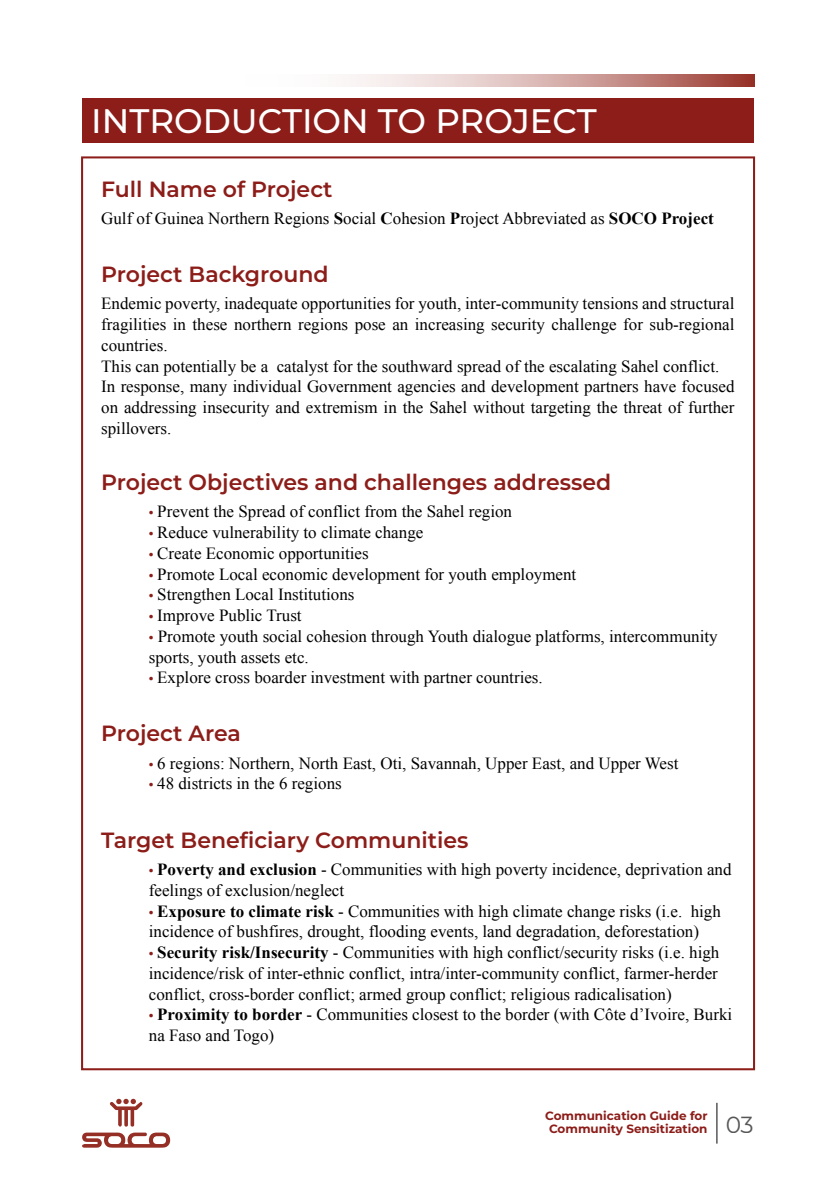
<style>
.page{position:relative;width:836px;height:1196px;background:#fff}
.page>*{position:absolute;margin:0;border:0;box-sizing:border-box;transform-origin:0 0}
.t1{font:100 34px "Montserrat";color:#fff}
.t2{font:100 22px "Montserrat";color:#8c1d19}
.t3{font:17px/20.8px "Times New Roman";color:#000}
.t4{font:100 12px/13px "Montserrat";color:#8c1d19}
.s1{font-weight:700}
.s2{font-family:"Myriad Pro";color:#8c1d19}
.s3{font-size:23.2px;color:#000}
</style>
<div class="page">
<div style="left:82px;top:98px;width:671px;height:45px;background:#8c1d19"></div>
<svg style="left:82px;top:1132px;width:88px;height:15px"></svg>
<svg style="left:110px;top:1098px;width:32px;height:28px"></svg>
<hr style="left:715px;top:1102px;width:2px;height:41px;background:#000">
<svg style="left:352px;top:74px;width:401px;height:12px;background:#d2a7a3"></svg>
<h1 class="t1" style="left:91px;top:99px;width:507px">INTRODUCTION TO PROJECT</h1>
<p class="t2" style="left:101px;top:174px;width:233px">Full Name of Project</p>
<p class="t3" style="left:101px;top:207px;width:614px">Gulf of Guinea Northern Regions <span class="s1">S</span>ocial <span class="s1">C</span>ohesion <span class="s1">P</span>roject Abbreviated as <span class="s1">SOCO Project</span></p>
<p class="t2" style="left:101px;top:260px;width:229px">Project Background</p>
<p class="t3" style="left:101px;top:293px;width:634px">Endemic poverty, inadequate opportunities for youth, inter-community tensions and structural fragilities in these northern regions pose an increasing security challenge for sub-regional countries.<br>This can potentially be a catalyst for the southward spread of the escalating Sahel conflict.<br>In response, many individual Government agencies and development partners have focused on addressing insecurity and extremism in the Sahel without targeting the threat of further spillovers.</p>
<p class="t2" style="left:101px;top:467px;width:511px">Project Objectives and challenges addressed</p>
<p class="t3" style="left:149px;top:501px;width:364px"><span class="s2">•</span> Prevent the Spread of conflict from the Sahel region</p>
<p class="t3" style="left:149px;top:521px;width:276px"><span class="s2">•</span> Reduce vulnerability to climate change</p>
<p class="t3" style="left:149px;top:542px;width:221px"><span class="s2">•</span> Create Economic opportunities</p>
<p class="t3" style="left:149px;top:563px;width:429px"><span class="s2">•</span> Promote Local economic development for youth employment</p>
<p class="t3" style="left:149px;top:584px;width:207px"><span class="s2">•</span> Strengthen Local Institutions</p>
<p class="t3" style="left:149px;top:604px;width:154px"><span class="s2">•</span> Improve Public Trust</p>
<p class="t3" style="left:149px;top:625px;width:570px"><span class="s2">•</span> Promote youth social cohesion through Youth dialogue platforms, intercommunity sports, youth assets etc.</p>
<p class="t3" style="left:149px;top:667px;width:395px"><span class="s2">•</span> Explore cross boarder investment with partner countries.</p>
<p class="t2" style="left:101px;top:718px;width:141px">Project Area</p>
<p class="t3" style="left:149px;top:752px;width:531px"><span class="s2">•</span> 6 regions: Northern, North East, Oti, Savannah, Upper East, and Upper West</p>
<p class="t3" style="left:149px;top:773px;width:194px"><span class="s2">•</span> 48 districts in the 6 regions</p>
<p class="t2" style="left:101px;top:825px;width:369px">Target Beneficiary Communities</p>
<p class="t3" style="left:149px;top:858px;width:584px"><span class="s2">•</span> <span class="s1">Poverty and exclusion</span> - Communities with high poverty incidence, deprivation and feelings of exclusion/neglect</p>
<p class="t3" style="left:149px;top:900px;width:573px"><span class="s2">•</span> <span class="s1">Exposure to climate risk</span> - Communities with high climate change risks (i.e. high incidence of bushfires, drought, flooding events, land degradation, deforestation)</p>
<p class="t3" style="left:149px;top:941px;width:572px;text-align:justify"><span class="s2">•</span> <span class="s1">Security risk/Insecurity</span> - Communities with high conflict/security risks (i.e. high incidence/risk of inter-ethnic conflict, intra/inter-community conflict, farmer-herder conflict, cross-border conflict; armed group conflict; religious radicalisation)</p>
<p class="t3" style="left:149px;top:1003px;width:584px"><span class="s2">•</span> <span class="s1">Proximity to border</span> - Communities closest to the border (with Côte d’Ivoire, Burki na Faso and Togo)</p>
<p class="t4" style="left:549px;top:1108px;width:206px;text-indent:-4px">Communication Guide for<br>Community Sensitization <span class="s3">03</span></p>
</div>
